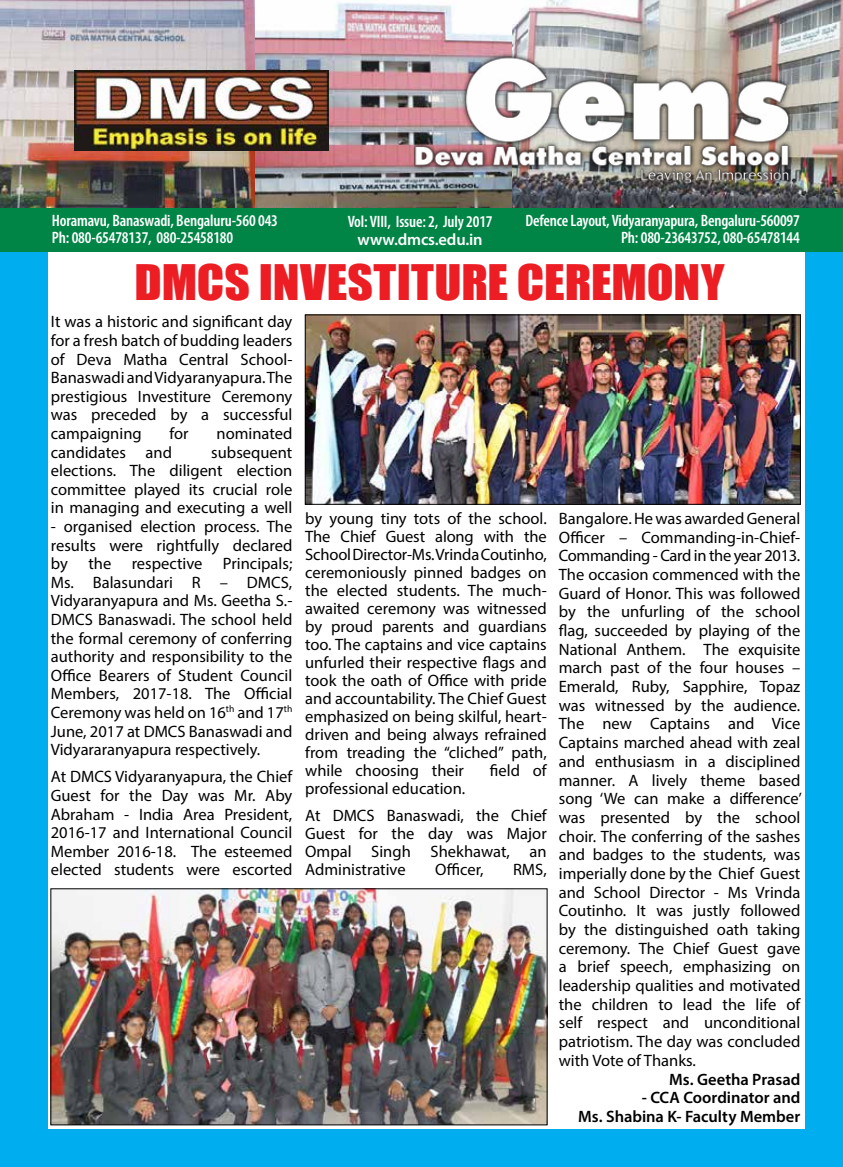
<style>
.page{position:relative;width:843px;height:1167px;background:#fff}
.page>*{position:absolute;margin:0;border:0;box-sizing:border-box;transform-origin:0 0}
.t1{font:45px "Impact";color:#ed1d24;scale:1.1 1}
.t2{font:16.5px/18.8px "Myriad Pro";color:#000;text-align:justify}
.t3{font:600 condensed 16.5px/16.5px "Myriad Pro";letter-spacing:-.01em;color:#fff}
.t4{font:600 16.5px/18.8px "Myriad Pro";color:#000;text-align:right}
.t5{font:600 16.5px "Myriad Pro";letter-spacing:-.01em;color:#fff}
</style>
<div class="page">
<div style="left:0;top:251px;width:842px;height:915px;background:#00aeef"></div>
<img style="left:512px;top:0;width:330px;height:208px">
<img style="left:254px;top:0;width:258px;height:208px">
<img style="left:0;top:0;width:254px;height:208px">
<div style="left:0;top:208px;width:842px;height:39px;background:#008546"></div>
<div style="left:0;top:246px;width:842px;height:6px;background:#008546"></div>
<img style="left:74px;top:70px;width:254px;height:81px">
<img style="left:414px;top:52px;width:395px;height:135px">
<div style="left:48px;top:252px;width:756px;height:876px;background:#fff"></div>
<img style="left:307px;top:316px;width:491px;height:186px">
<div style="left:305px;top:314px;width:495px;height:190px;border:1px solid #000"></div>
<img style="left:52px;top:890px;width:493px;height:233px">
<div style="left:50px;top:888px;width:497px;height:237px;border:1px solid #000"></div>
<p class="t3" style="left:52px;top:212px;width:227px">Horamavu, Banaswadi, Bengaluru-560 043<br>Ph: 080-65478137, 080-25458180</p>
<p class="t3" style="left:347px;top:213px;width:146px">Vol: VIII, Issue: 2, July 2017</p>
<p class="t5" style="left:357px;top:229px;width:126px">www.dmcs.edu.in</p>
<p class="t3" style="left:525px;top:212px;width:276px;text-align:right">Defence Layout, Vidyaranyapura, Bengaluru-560097<br>Ph: 080-23643752, 080-65478144</p>
<h1 class="t1" style="left:134px;top:247px;width:537px">DMCS INVESTITURE CEREMONY</h1>
<p class="t2" style="left:51px;top:312px;width:243px">It was a historic and significant day for a fresh batch of budding leaders of Deva Matha Central School-Banaswadi and Vidyaranyapura. The prestigious Investiture Ceremony was preceded by a successful campaigning</p>
<p class="t2" style="left:169px;top:424px;width:21px">for</p>
<p class="t2" style="left:216px;top:424px;width:77px">nominated</p>
<p class="t2" style="left:51px;top:442px;width:123px">candidates and</p>
<p class="t2" style="left:51px;top:442px;width:243px;text-indent:160px">subsequent elections. The diligent election committee played its crucial role in managing and executing a well</p>
<p class="t2" style="left:51px;top:517px;width:243px">- organised election process. The results were rightfully declared by the respective Principals; Ms. Balasundari R – DMCS, Vidyaranyapura and Ms. Geetha S.- DMCS Banaswadi. The school held the formal ceremony of conferring authority and responsibility to the Office Bearers of Student Council Members, 2017-18. The Official Ceremony was held on 16<sup>th</sup> and 17<sup>th </sup>June, 2017 at DMCS Banaswadi and Vidyararanyapura respectively.</p>
<p class="t2" style="left:51px;top:767px;width:243px">At DMCS Vidyaranyapura, the Chief Guest for the Day was Mr. Aby Abraham - India Area President, 2016-17 and International Council Member 2016-18. The esteemed elected students were escorted</p>
<p class="t2" style="left:305px;top:509px;width:243px;line-height:18px">by young tiny tots of the school.<br>The Chief Guest along with the School Director-Ms. Vrinda Coutinho, ceremoniously pinned badges on the elected students. The much&shy;awaited ceremony was witnessed by proud parents and guardians too. The captains and vice captains unfurled their respective flags and took the oath of Office with pride and accountability. The Chief Guest emphasized on being skilful, heart&shy;driven and being always refrained from treading the “cliched” path, while choosing their</p>
<p class="t2" style="left:558px;top:508px;width:244px">Bangalore. He was awarded General Officer – Commanding-in-Chief-Commanding - Card in the year 2013.<br>The occasion commenced with the Guard of Honor. This was followed by the unfurling of the school flag, succeeded by playing of the National Anthem. The exquisite march past of the four houses – Emerald, Ruby, Sapphire, Topaz was witnessed by the audience.<br>The new Captains and Vice Captains marched ahead with zeal and enthusiasm in a disciplined manner. A lively theme based song ‘We can make a difference’ was presented by the school choir. The conferring of the sashes and badges to the students, was imperially done by the Chief Guest and School Director - Ms Vrinda Coutinho. It was justly followed by the distinguished oath taking ceremony. The Chief Guest gave a brief speech, emphasizing on leadership qualities and motivated the children to lead the life of self respect and unconditional patriotism. The day was concluded with Vote of Thanks.</p>
<p class="t4" style="left:669px;top:1069px;width:133px">Ms. Geetha Prasad</p>
<p class="t4" style="left:578px;top:1087px;width:224px">- CCA Coordinator and<br>Ms. Shabina K- Faculty Member</p>
<p class="t2" style="left:490px;top:760px;width:58px">field of</p>
<p class="t2" style="left:305px;top:775px;width:243px;line-height:26.5px">professional education.<br>At DMCS Banaswadi, the Chief</p>
<p class="t2" style="left:305px;top:823px;width:243px;line-height:18px">Guest for the day was Major Ompal Singh Shekhawat, an Administrative</p>
<p class="t2" style="left:435px;top:859px;width:50px">Officer,</p>
<p class="t2" style="left:513px;top:859px;width:35px">RMS,</p>
</div>
